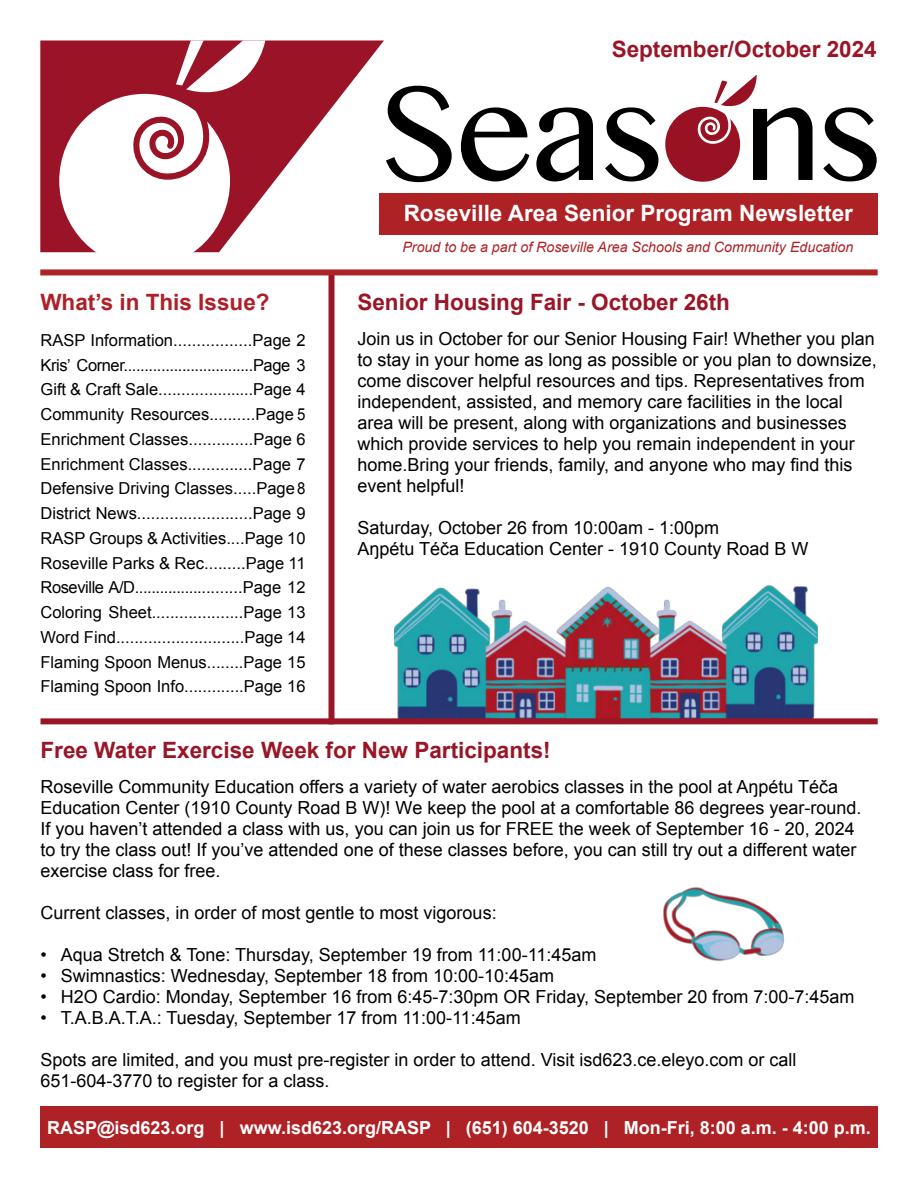
<style>
.page{position:relative;width:918px;height:1188px;background:#fff}
.page>*{position:absolute;margin:0;border:0;box-sizing:border-box;transform-origin:0 0}
.t1{font:700 22.5px "Arial";color:#9a1627}
.t2{font:700 22.5px "Arial";color:#fff}
.t3{font:700 22.5px "Arial";color:#ae2028}
.t4{font:18px/21px "Flylgx Arial";color:#000}
.t5{font:18px "Krlxhl Arial";color:#000}
.t6{font:700 18px "Arial";color:#fff}
.t7{font:16.5px/24.8px "Flylgx Arial";color:#000;text-align:justify}
.t8{font:italic 14.25px "Arial";color:#ae2125}
.s1{font-family:"Flylgx Arial"}
</style>
<div class="page">
<div style="left:328px;top:272px;width:6px;height:452px;background:#9a1627"></div>
<svg style="left:386px;top:86px;width:66px;height:96px"></svg>
<svg style="left:461px;top:107px;width:68px;height:74px"></svg>
<svg style="left:536px;top:107px;width:57px;height:74px"></svg>
<svg style="left:605px;top:107px;width:53px;height:74px"></svg>
<svg style="left:823px;top:107px;width:54px;height:74px"></svg>
<svg style="left:665px;top:75px;width:148px;height:107px"></svg>
<div style="left:379px;top:193px;width:499px;height:41px;background:#ae2125"></div>
<svg style="left:40px;top:40px;width:344px;height:212px"></svg>
<svg style="left:59px;top:40px;width:210px;height:213px"></svg>
<div style="left:40px;top:269px;width:838px;height:6px;background:#ae2125"></div>
<div style="left:40px;top:1106px;width:838px;height:41px;background:#ae2125"></div>
<img style="left:394px;top:585px;width:424px;height:140px">
<div style="left:41px;top:718px;width:837px;height:6px;background:#9a1627"></div>
<img style="left:663px;top:887px;width:122px;height:75px">
<p class="t1" style="left:612px;top:34px;width:267px">September/October 2024</p>
<p class="t3" style="left:40px;top:287px;width:231px">What’s in This Issue?</p>
<p class="t7" style="left:41px;top:328px;width:267px">RASP Information.................Page 2<br>Kris’ Corner...............................Page 3<br>Gift &amp; Craft Sale.....................Page 4<br>Community Resources..........Page 5<br>Enrichment Classes..............Page 6<br>Enrichment Classes..............Page 7<br>Defensive Driving Classes.....Page 8<br>District News.........................Page 9<br>RASP Groups &amp; Activities....Page 10<br>Roseville Parks &amp; Rec.........Page 11<br>Roseville A/D.........................Page 12<br>Coloring Sheet....................Page 13<br>Word Find............................Page 14<br>Flaming Spoon Menus........Page 15<br>Flaming Spoon Info.............Page 16</p>
<p class="t2" style="left:404px;top:198px;width:451px">Roseville Area Senior Program Newsletter</p>
<p class="t8" style="left:402px;top:238px;width:452px">Proud to be a part of Roseville Area Schools and Community Education</p>
<p class="t1" style="left:357px;top:287px;width:374px">Senior Housing Fair - October 26th</p>
<p class="t4" style="left:357px;top:328px;width:521px">Join us in October for our Senior Housing Fair! Whether you plan to stay in your home as long as possible or you plan to downsize, come discover helpful resources and tips. Representatives from independent, assisted, and memory care facilities in the local area will be present, along with organizations and businesses which provide services to help you remain independent in your</p>
<p class="t5" style="left:357px;top:452px;width:496px">home.Bring your friends, family, and anyone who may find this</p>
<p class="t4" style="left:357px;top:475px;width:109px">event helpful!</p>
<p class="t4" style="left:357px;top:517px;width:363px">Saturday, October 26 from 10:00am - 1:00pm</p>
<p class="t5" style="left:357px;top:536px;width:452px">Aŋpétu Téča Education Center - 1910 County Road B W</p>
<p class="t1" style="left:41px;top:735px;width:512px">Free Water Exercise Week for New Participants!</p>
<p class="t5" style="left:41px;top:775px;width:799px">Roseville Community Education offers a variety of water aerobics classes in the pool at Aŋpétu Téča</p>
<p class="t4" style="left:41px;top:797px;width:823px">Education Center (1910 County Road B W)! We keep the pool at a comfortable 86 degrees year-round.<br>If you haven’t attended a class with us, you can join us for FREE the week of September 16 - 20, 2024 to try the class out! If you’ve attended one of these classes before, you can still try out a different water exercise class for free.</p>
<p class="t4" style="left:41px;top:902px;width:458px">Current classes, in order of most gentle to most vigorous:</p>
<p class="t5" style="left:41px;top:943px;width:557px"><span class="s1">•</span> Aqua Stretch &amp; Tone: Thursday, September 19 from 11:00-11:45am</p>
<p class="t4" style="left:41px;top:965px;width:515px">• Swimnastics: Wednesday, September 18 from 10:00-10:45am</p>
<p class="t4" style="left:41px;top:986px;width:815px">• H2O Cardio: Monday, September 16 from 6:45-7:30pm OR Friday, September 20 from 7:00-7:45am</p>
<p class="t5" style="left:41px;top:1006px;width:482px"><span class="s1">•</span> T.A.B.A.T.A.: Tuesday, September 17 from 11:00-11:45am</p>
<p class="t4" style="left:41px;top:1049px;width:758px">Spots are limited, and you must pre-register in order to attend. Visit isd623.ce.eleyo.com or call<br>651-604-3770 to register for a class.</p>
<p class="t6" style="left:47px;top:1115px;width:825px">RASP@isd623.org | www.isd623.org/RASP | (651) 604-3520 | Mon-Fri, 8:00 a.m. - 4:00 p.m.</p>
</div>
